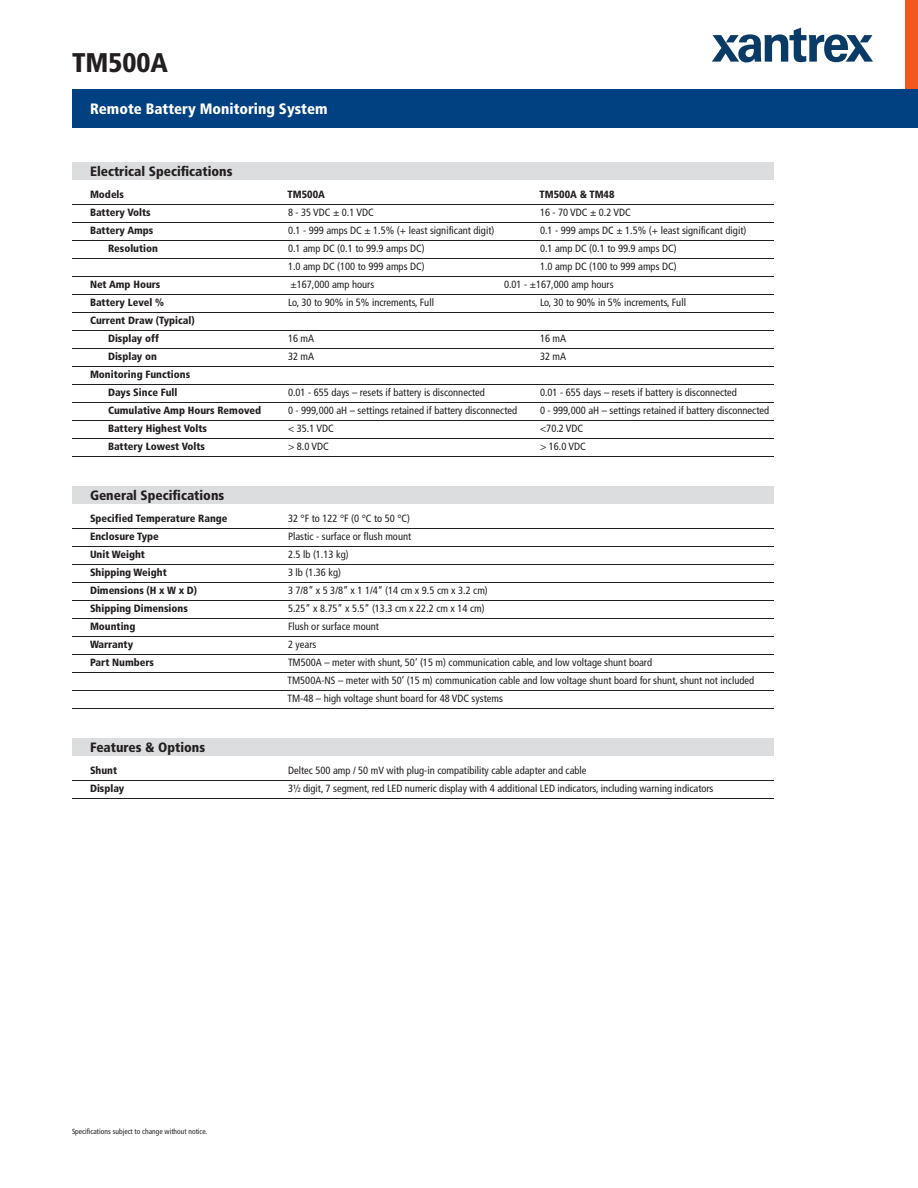
<style>
.page{position:relative;width:918px;height:1188px;background:#fff}
.page>*{position:absolute;margin:0;border:0;box-sizing:border-box;transform-origin:0 0}
.t1{font:900 condensed 27px "Frutiger";color:#231f20}
.t2{font:900 condensed 15px "Frutiger";color:#fff}
.t3{font:900 condensed 13.5px "Frutiger";color:#231f20}
.t4{font:condensed 10.5px/18px "Frutiger";color:#231f20}
.t5{font:900 condensed 10.5px/18px "Frutiger";color:#231f20}
.t6{font:condensed 7.5px "Frutiger";color:#231f20}
</style>
<div class="page">
<svg style="left:712px;top:28px;width:161px;height:34px"></svg>
<div style="left:905px;top:0;width:13px;height:90px;background:#f15921"></div>
<div style="left:72px;top:90px;width:846px;height:38px;background:#014081"></div>
<hr style="left:72px;top:204px;width:702px;height:1px;background:#231f20">
<hr style="left:72px;top:222px;width:702px;height:1px;background:#231f20">
<hr style="left:72px;top:240px;width:702px;height:1px;background:#231f20">
<hr style="left:72px;top:258px;width:702px;height:1px;background:#231f20">
<hr style="left:72px;top:276px;width:702px;height:1px;background:#231f20">
<hr style="left:72px;top:294px;width:702px;height:1px;background:#231f20">
<hr style="left:72px;top:312px;width:702px;height:1px;background:#231f20">
<hr style="left:72px;top:330px;width:702px;height:1px;background:#231f20">
<hr style="left:72px;top:348px;width:702px;height:1px;background:#231f20">
<hr style="left:72px;top:366px;width:702px;height:1px;background:#231f20">
<hr style="left:72px;top:384px;width:702px;height:1px;background:#231f20">
<hr style="left:72px;top:402px;width:702px;height:1px;background:#231f20">
<hr style="left:72px;top:420px;width:702px;height:1px;background:#231f20">
<hr style="left:72px;top:438px;width:702px;height:1px;background:#231f20">
<hr style="left:72px;top:456px;width:702px;height:1px;background:#231f20">
<div style="left:72px;top:162px;width:702px;height:18px;background:#dcdddf"></div>
<div style="left:91px;top:165px;width:141px;height:14px;background:#dcdddf"></div>
<div style="left:72px;top:486px;width:702px;height:18px;background:#dcdddf"></div>
<div style="left:91px;top:489px;width:133px;height:14px;background:#dcdddf"></div>
<hr style="left:72px;top:528px;width:702px;height:1px;background:#231f20">
<hr style="left:72px;top:546px;width:702px;height:1px;background:#231f20">
<hr style="left:72px;top:564px;width:702px;height:1px;background:#231f20">
<hr style="left:72px;top:582px;width:702px;height:1px;background:#231f20">
<hr style="left:72px;top:600px;width:702px;height:1px;background:#231f20">
<hr style="left:72px;top:618px;width:702px;height:1px;background:#231f20">
<hr style="left:72px;top:636px;width:702px;height:1px;background:#231f20">
<hr style="left:72px;top:654px;width:702px;height:1px;background:#231f20">
<hr style="left:72px;top:672px;width:702px;height:1px;background:#231f20">
<hr style="left:72px;top:690px;width:702px;height:1px;background:#231f20">
<hr style="left:72px;top:708px;width:702px;height:1px;background:#231f20">
<div style="left:72px;top:738px;width:702px;height:18px;background:#dcdddf"></div>
<div style="left:91px;top:742px;width:114px;height:13px;background:#dcdddf"></div>
<hr style="left:72px;top:780px;width:702px;height:1px;background:#231f20">
<hr style="left:72px;top:798px;width:702px;height:1px;background:#231f20">
<h1 class="t1" style="left:72px;top:46px;width:98px">TM500A</h1>
<h2 class="t2" style="left:90px;top:100px;width:239px">Remote Battery Monitoring System</h2>
<p class="t3" style="left:90px;top:163px;width:144px">Electrical Specifications</p>
<p class="t5" style="left:90px;top:185px;width:36px">Models</p>
<p class="t5" style="left:288px;top:185px;width:39px">TM500A</p>
<p class="t5" style="left:540px;top:185px;width:76px">TM500A &amp; TM48</p>
<p class="t5" style="left:90px;top:203px;width:62px">Battery Volts</p>
<p class="t4" style="left:288px;top:203px;width:87px">8 - 35 VDC ± 0.1 VDC</p>
<p class="t4" style="left:540px;top:203px;width:92px">16 - 70 VDC ± 0.2 VDC</p>
<p class="t5" style="left:90px;top:221px;width:65px">Battery Amps</p>
<p class="t4" style="left:288px;top:221px;width:208px">0.1 - 999 amps DC ± 1.5% (+ least significant digit)</p>
<p class="t4" style="left:540px;top:221px;width:208px">0.1 - 999 amps DC ± 1.5% (+ least significant digit)</p>
<p class="t5" style="left:108px;top:239px;width:51px">Resolution</p>
<p class="t4" style="left:288px;top:239px;width:138px">0.1 amp DC (0.1 to 99.9 amps DC)</p>
<p class="t4" style="left:540px;top:239px;width:138px">0.1 amp DC (0.1 to 99.9 amps DC)</p>
<p class="t4" style="left:288px;top:257px;width:138px">1.0 amp DC (100 to 999 amps DC)</p>
<p class="t4" style="left:540px;top:257px;width:138px">1.0 amp DC (100 to 999 amps DC)</p>
<p class="t5" style="left:90px;top:275px;width:72px">Net Amp Hours</p>
<p class="t4" style="left:291px;top:275px;width:85px">±167,000 amp hours</p>
<p class="t4" style="left:504px;top:275px;width:111px">0.01 - ±167,000 amp hours</p>
<p class="t5" style="left:90px;top:293px;width:76px">Battery Level %</p>
<p class="t4" style="left:288px;top:293px;width:148px">Lo, 30 to 90% in 5% increments, Full</p>
<p class="t4" style="left:540px;top:293px;width:148px">Lo, 30 to 90% in 5% increments, Full</p>
<p class="t5" style="left:108px;top:311px;width:88px;text-indent:-18px">Current Draw (Typical)<br>Display off</p>
<p class="t4" style="left:288px;top:329px;width:28px">16 mA</p>
<p class="t4" style="left:540px;top:329px;width:28px">16 mA</p>
<p class="t5" style="left:108px;top:347px;width:51px">Display on</p>
<p class="t4" style="left:288px;top:347px;width:28px">32 mA</p>
<p class="t4" style="left:540px;top:347px;width:28px">32 mA</p>
<p class="t5" style="left:90px;top:365px;width:102px;text-align:center">Monitoring Functions<br>Days Since Full</p>
<p class="t4" style="left:288px;top:383px;width:198px">0.01 - 655 days – resets if battery is disconnected</p>
<p class="t4" style="left:540px;top:383px;width:198px">0.01 - 655 days – resets if battery is disconnected</p>
<p class="t5" style="left:108px;top:401px;width:155px">Cumulative Amp Hours Removed</p>
<p class="t4" style="left:288px;top:401px;width:231px">0 - 999,000 aH – settings retained if battery disconnected</p>
<p class="t4" style="left:540px;top:401px;width:231px">0 - 999,000 aH – settings retained if battery disconnected</p>
<p class="t5" style="left:108px;top:419px;width:101px">Battery Highest Volts</p>
<p class="t4" style="left:288px;top:419px;width:47px">&lt; 35.1 VDC</p>
<p class="t4" style="left:540px;top:419px;width:45px">&lt;70.2 VDC</p>
<p class="t5" style="left:108px;top:437px;width:99px">Battery Lowest Volts</p>
<p class="t4" style="left:288px;top:437px;width:42px">&gt; 8.0 VDC</p>
<p class="t4" style="left:540px;top:437px;width:47px">&gt; 16.0 VDC</p>
<p class="t3" style="left:90px;top:487px;width:136px">General Specifications</p>
<p class="t5" style="left:90px;top:509px;width:139px">Specified Temperature Range</p>
<p class="t4" style="left:288px;top:509px;width:124px">32 °F to 122 °F (0 °C to 50 °C)</p>
<p class="t5" style="left:90px;top:527px;width:70px">Enclosure Type</p>
<p class="t4" style="left:288px;top:527px;width:125px">Plastic - surface or flush mount</p>
<p class="t5" style="left:90px;top:545px;width:56px">Unit Weight</p>
<p class="t4" style="left:288px;top:545px;width:62px">2.5 lb (1.13 kg)</p>
<p class="t5" style="left:90px;top:563px;width:78px">Shipping Weight</p>
<p class="t4" style="left:288px;top:563px;width:55px">3 lb (1.36 kg)</p>
<p class="t5" style="left:90px;top:581px;width:109px">Dimensions (H x W x D)</p>
<p class="t4" style="left:288px;top:581px;width:201px">3 7/8” x 5 3/8” x 1 1/4” (14 cm x 9.5 cm x 3.2 cm)</p>
<p class="t5" style="left:90px;top:599px;width:99px">Shipping Dimensions</p>
<p class="t4" style="left:288px;top:599px;width:198px">5.25” x 8.75” x 5.5” (13.3 cm x 22.2 cm x 14 cm)</p>
<p class="t5" style="left:90px;top:617px;width:47px">Mounting</p>
<p class="t4" style="left:288px;top:617px;width:92px">Flush or surface mount</p>
<p class="t5" style="left:90px;top:635px;width:45px">Warranty</p>
<p class="t4" style="left:288px;top:635px;width:30px">2 years</p>
<p class="t5" style="left:90px;top:653px;width:65px">Part Numbers</p>
<p class="t4" style="left:287px;top:653px;width:468px">TM500A – meter with shunt, 50’ (15 m) communication cable, and low voltage shunt board<br>TM500A-NS – meter with 50’ (15 m) communication cable and low voltage shunt board for shunt, shunt not included<br>TM-48 – high voltage shunt board for 48 VDC systems</p>
<p class="t3" style="left:90px;top:739px;width:117px">Features &amp; Options</p>
<p class="t5" style="left:90px;top:761px;width:29px">Shunt</p>
<p class="t4" style="left:288px;top:761px;width:300px">Deltec 500 amp / 50 mV with plug-in compatibility cable adapter and cable</p>
<p class="t5" style="left:90px;top:779px;width:36px">Display</p>
<p class="t4" style="left:288px;top:779px;width:427px">31⁄2 digit, 7 segment, red LED numeric display with 4 additional LED indicators, including warning indicators</p>
<p class="t6" style="left:72px;top:1127px;width:137px">Specifications subject to change without notice.</p>
</div>
